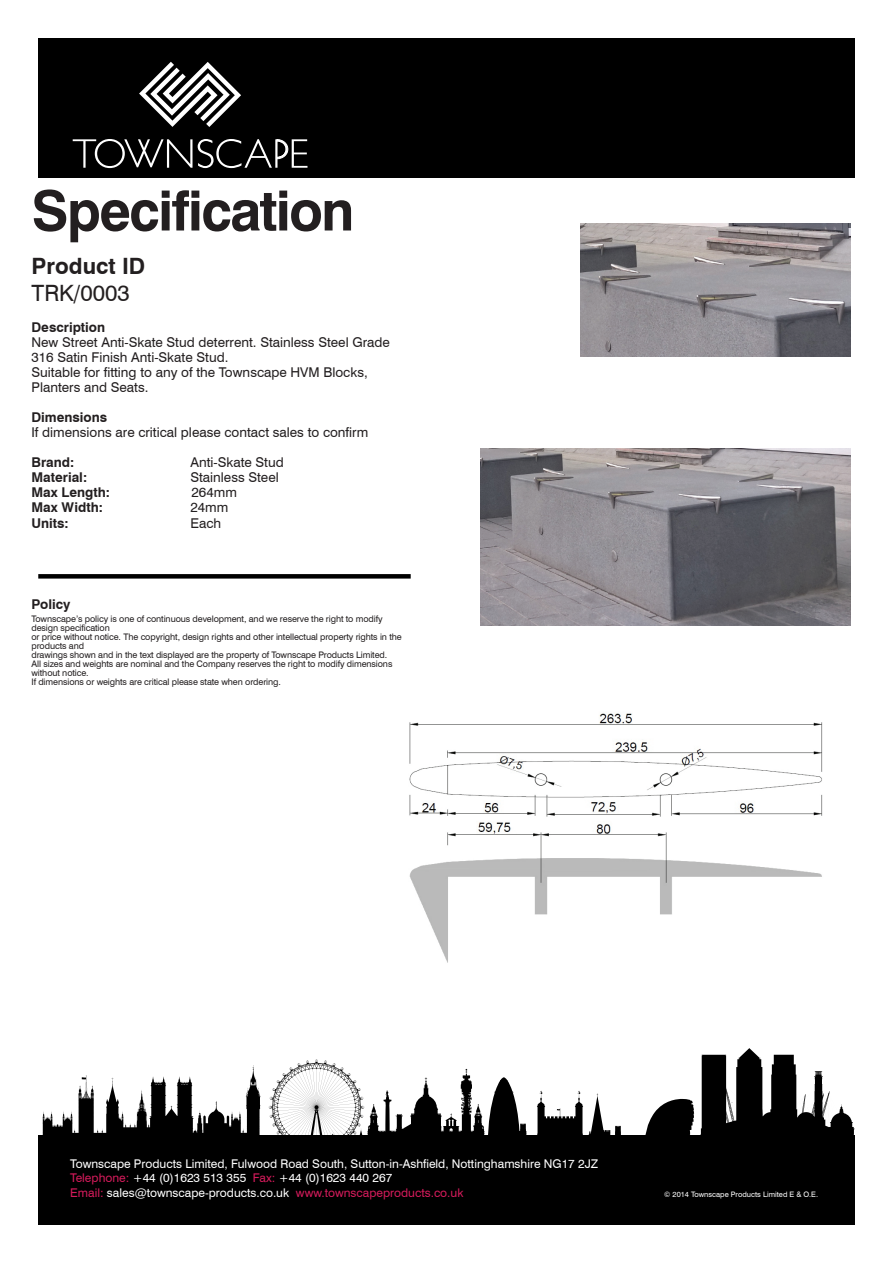
<style>
.page{position:relative;width:893px;height:1263px;background:#fff}
.page>*{position:absolute;margin:0;border:0;box-sizing:border-box;transform-origin:0 0}
.t1{font:700 55.5px "Swiss 721 BT";letter-spacing:-.03em;color:#231f20}
.t2{font:700 22.5px "Swiss 721 BT";color:#231f20}
.t3{font:22.5px "Swiss 721 BT";color:#231f20}
.t4{font:13.5px/15px "Swiss 721 BT";color:#231f20}
.t5{font:700 13.5px "Swiss 721 BT";color:#231f20}
.t6{font:12px/14.4px "Swiss 721 BT";color:#fff}
.t7{font:9px/9px "Swiss 721 BT";letter-spacing:-.01em;color:#231f20}
.t8{font:7.5px "Swiss 721 BT";color:#fff}
.s1{color:#d41b5b}
</style>
<div class="page">
<svg style="left:42px;top:1048px;width:813px;height:87px"></svg>
<svg style="left:762px;top:1105px;width:2px;height:10px"></svg>
<svg style="left:798px;top:1101px;width:8px;height:14px"></svg>
<svg style="left:726px;top:1088px;width:11px;height:21px"></svg>
<div style="left:38px;top:38px;width:817px;height:140px;background:#000"></div>
<svg style="left:198px;top:139px;width:109px;height:29px"></svg>
<svg style="left:73px;top:139px;width:119px;height:29px"></svg>
<svg style="left:139px;top:62px;width:102px;height:65px"></svg>
<div style="left:38px;top:1135px;width:817px;height:90px;background:#000"></div>
<div style="left:38px;top:574px;width:373px;height:5px;background:#000"></div>
<img style="left:580px;top:224px;width:270px;height:132px">
<img style="left:480px;top:448px;width:370px;height:178px">
<img style="left:409px;top:713px;width:414px;height:250px">
<h1 class="t1" style="left:32px;top:177px;width:324px">Specification</h1>
<h2 class="t2" style="left:32px;top:252px;width:115px">Product ID</h2>
<h2 class="t3" style="left:32px;top:279px;width:100px">TRK/0003</h2>
<h3 class="t5" style="left:32px;top:319px;width:75px">Description</h3>
<h3 class="t4" style="left:32px;top:334px;width:360px">New Street Anti-Skate Stud deterrent. Stainless Steel Grade 316 Satin Finish Anti-Skate Stud.<br>Suitable for fitting to any of the Townscape HVM Blocks, Planters and Seats.</h3>
<h3 class="t5" style="left:32px;top:409px;width:77px">Dimensions</h3>
<h3 class="t4" style="left:32px;top:424px;width:338px">If dimensions are critical please contact sales to confirm</h3>
<h3 class="t5" style="left:32px;top:454px;width:44px">Brand:</h3>
<h3 class="t4" style="left:190px;top:454px;width:95px">Anti-Skate Stud</h3>
<h3 class="t5" style="left:32px;top:469px;width:57px">Material:</h3>
<h3 class="t4" style="left:190px;top:469px;width:90px">Stainless Steel</h3>
<h3 class="t5" style="left:32px;top:484px;width:80px">Max Length:</h3>
<h3 class="t4" style="left:192px;top:484px;width:47px">264mm</h3>
<h3 class="t5" style="left:32px;top:499px;width:73px">Max Width:</h3>
<h3 class="t4" style="left:190px;top:499px;width:39px">24mm</h3>
<h3 class="t5" style="left:32px;top:515px;width:39px">Units:</h3>
<h3 class="t4" style="left:190px;top:516px;width:32px">Each</h3>
<h3 class="t5" style="left:32px;top:596px;width:41px">Policy</h3>
<p class="t7" style="left:32px;top:615px;width:372px">Townscape’s policy is one of continuous development, and we reserve the right to modify design specification<br>or price without notice. The copyright, design rights and other intellectual property rights in the products and<br>drawings shown and in the text displayed are the property of Townscape Products Limited.<br>All sizes and weights are nominal and the Company reserves the right to modify dimensions without notice.<br>If dimensions or weights are critical please state when ordering.</p>
<h3 class="t6" style="left:70px;top:1156px;width:529px">Townscape Products Limited, Fulwood Road South, Sutton-in-Ashfield, Nottinghamshire NG17 2JZ<br><span class="s1">Telephone:</span> +44 (0)1623 513 355 <span class="s1">Fax:</span> +44 (0)1623 440 267<br><span class="s1">Email:</span> sales@townscape-products.co.uk <span class="s1">www.townscapeproducts.co.uk</span></h3>
<p class="t8" style="left:664px;top:1190px;width:155px">© 2014 Townscape Products Limited E &amp; O.E.</p>
</div>
